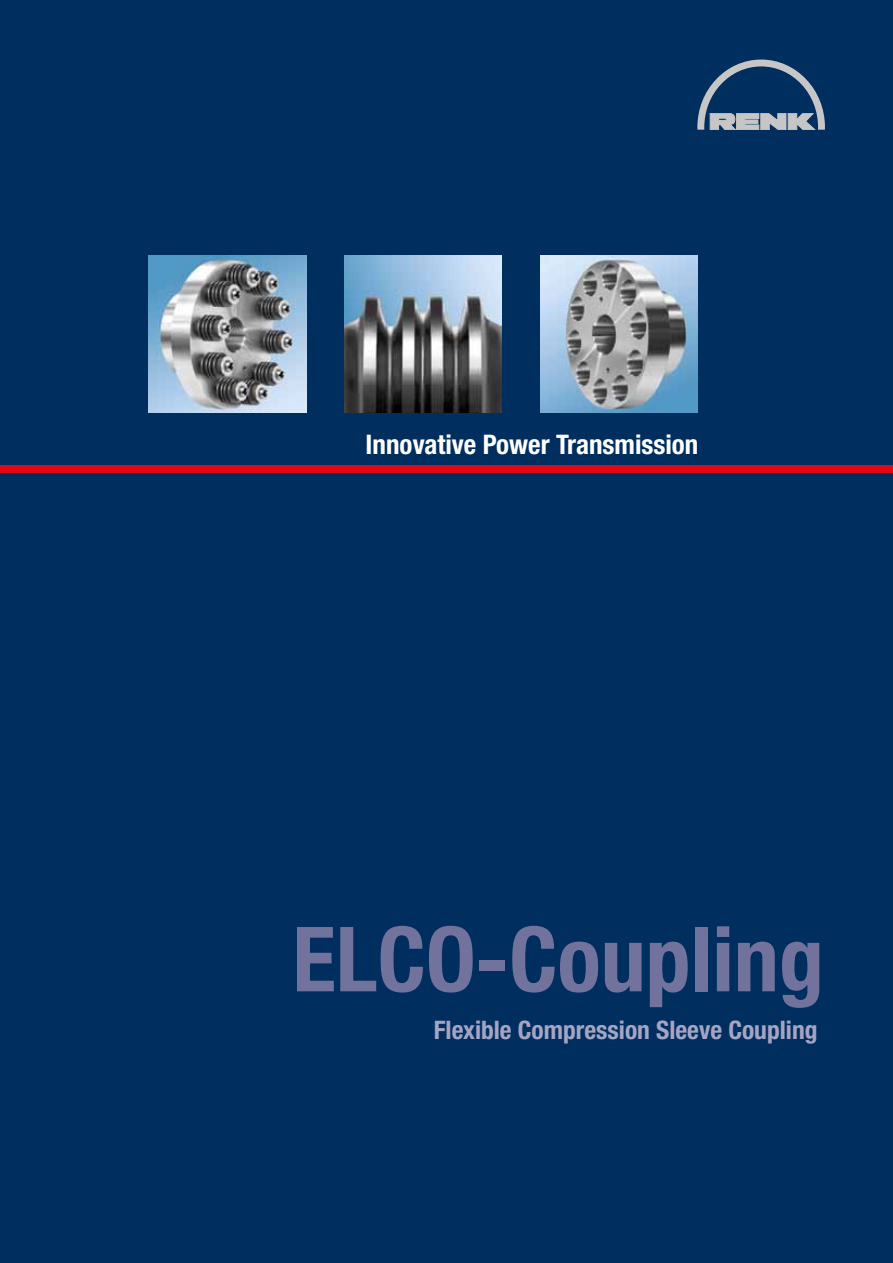
<style>
.page{position:relative;width:893px;height:1263px;background:#002e5f}
.page>*{position:absolute;margin:0;border:0;box-sizing:border-box;transform-origin:0 0}
.t1{font:700 condensed 90px "Helvetica Neue LT Std";color:#71739c}
.t2{font:700 condensed 27px "Helvetica Neue LT Std";color:#fff}
.t3{font:700 condensed 25.5px "Helvetica Neue LT Std";color:#a5a5c3}
</style>
<div class="page">
<svg style="left:697px;top:60px;width:128px;height:70px"></svg>
<div style="left:0;top:466px;width:893px;height:7px;background:#e30613"></div>
<img style="left:149px;top:255px;width:157px;height:157px">
<img style="left:540px;top:255px;width:157px;height:157px">
<img style="left:344px;top:255px;width:158px;height:157px">
<p class="t2" style="left:366px;top:428px;width:334px">Innovative Power Transmission</p>
<h1 class="t1" style="left:292px;top:905px;width:533px">ELCO-Coupling</h1>
<p class="t3" style="left:434px;top:1014px;width:385px">Flexible Compression Sleeve Coupling</p>
</div>
